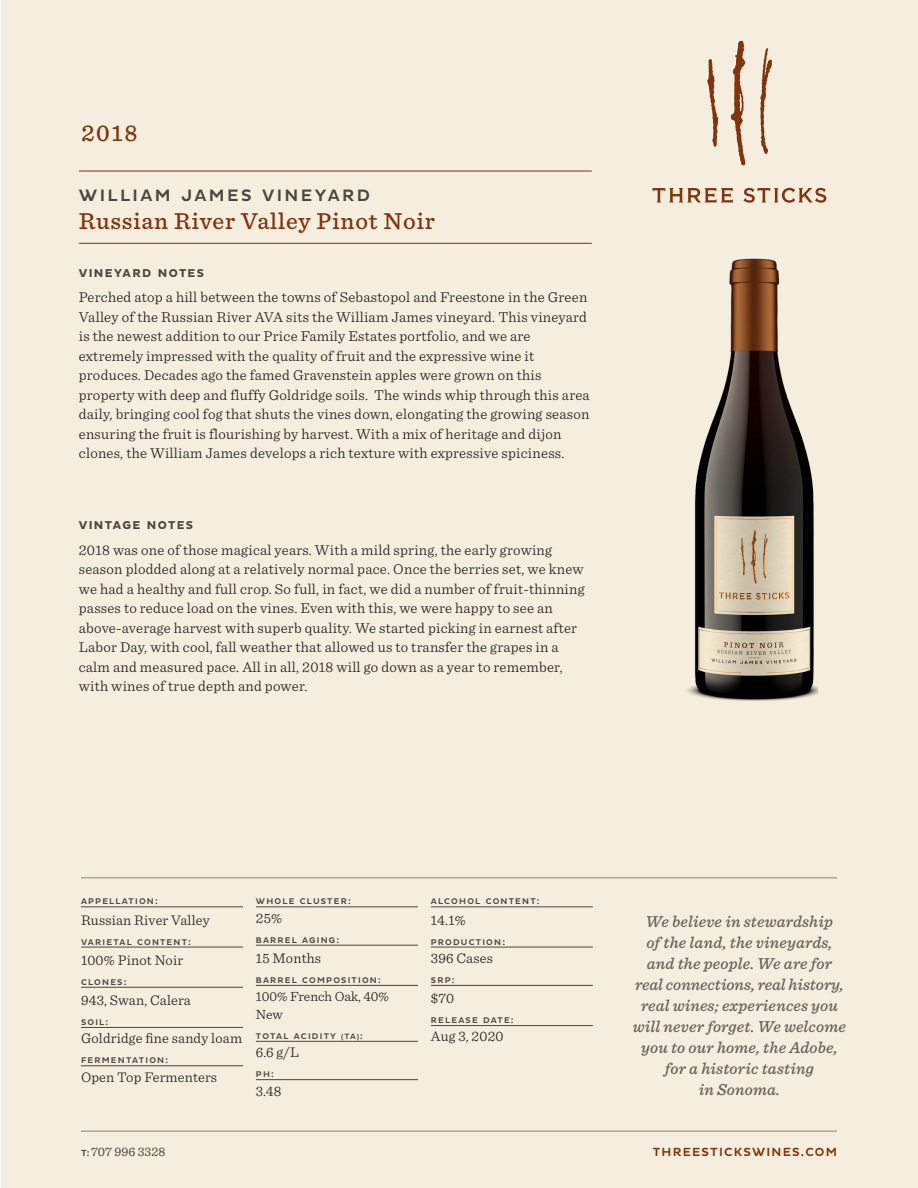
<style>
.page{position:relative;width:918px;height:1188px;background:#fff}
.page>*{position:absolute;margin:0;border:0;box-sizing:border-box;transform-origin:0 0}
.t1{font:500 24px "Sentinel";letter-spacing:.035em;color:#7f350f}
.t2{font:500 16.8px "Pluto Sans";letter-spacing:.145em;color:#4d453f}
.Body_Text{font:italic 500 16.5px/21px "Sentinel";letter-spacing:.01em;color:#686059;text-align:center}
.t3{font:300 15px/19.5px "Sentinel";letter-spacing:.015em;color:#231f20}
.t4{font:300 14.7px "Sentinel";letter-spacing:.01em;color:#231f20}
.t5{font:300 13.95px/17.7px "Sentinel";color:#231f20}
.t6{font:13.2px "Sentinel";color:#4d453f}
.t7{font:500 12px "Pluto Sans";letter-spacing:.1em;color:#7f350f}
.t8{font:700 11.55px "Pluto Sans";letter-spacing:.115em;color:#4d453f}
.t9{font:500 8.4px "Pluto Sans";letter-spacing:.145em;color:#4d453f}
.s1{font-size:9px}
.s2{font-size:7.5px}
.s3{font-size:7.8px}
.s4{font-family:"Pluto Sans";font-weight:500;font-size:9px}
</style>
<div class="page">
<div style="left:1px;top:0;width:917px;height:1188px;background:#f5eddd"></div>
<img style="left:687px;top:258px;width:131px;height:443px">
<hr style="left:81px;top:878px;width:756px;height:1px;background:#8e857b">
<hr style="left:81px;top:1131px;width:756px;height:1px;background:#8e857b">
<svg style="left:653px;top:41px;width:173px;height:162px"></svg>
<hr style="left:81px;top:907px;width:162px;height:1px;background:#4d453f">
<hr style="left:81px;top:947px;width:162px;height:1px;background:#4d453f">
<hr style="left:81px;top:987px;width:162px;height:1px;background:#4d453f">
<hr style="left:81px;top:1027px;width:162px;height:1px;background:#4d453f">
<hr style="left:81px;top:1065px;width:162px;height:1px;background:#4d453f">
<hr style="left:256px;top:907px;width:162px;height:1px;background:#4d453f">
<hr style="left:256px;top:945px;width:162px;height:1px;background:#4d453f">
<hr style="left:256px;top:985px;width:162px;height:1px;background:#4d453f">
<hr style="left:256px;top:1041px;width:162px;height:1px;background:#4d453f">
<hr style="left:256px;top:1079px;width:162px;height:1px;background:#4d453f">
<hr style="left:431px;top:907px;width:162px;height:1px;background:#4d453f">
<hr style="left:431px;top:947px;width:162px;height:1px;background:#4d453f">
<hr style="left:431px;top:985px;width:162px;height:1px;background:#4d453f">
<hr style="left:431px;top:1025px;width:162px;height:1px;background:#4d453f">
<hr style="left:79px;top:171px;width:513px;height:1px;background:#7f350f">
<hr style="left:79px;top:243px;width:513px;height:1px;background:#7f350f">
<p class="t1" style="left:81px;top:115px;width:58px">2018</p>
<p class="t2" style="left:79px;top:185px;width:293px">WILLIAM JAMES VINEYARD</p>
<p class="t1" style="left:79px;top:203px;width:358px">Russian River Valley Pinot Noir</p>
<p class="t8" style="left:79px;top:266px;width:127px">VINEYARD NOTES</p>
<p class="t3" style="left:79px;top:286px;width:512px">Perched atop a hill between the towns of Sebastopol and Freestone in the Green Valley of the Russian River AVA sits the William James vineyard. This vineyard is the newest addition to our Price Family Estates portfolio, and we are extremely impressed with the quality of fruit and the expressive wine it produces. Decades ago the famed Gravenstein apples were grown on this property with deep and fluffy Goldridge soils. The winds whip through this area daily, bringing cool fog that shuts the vines down, elongating the growing season ensuring the fruit is flourishing by harvest. With a mix of heritage and dijon clones, the William James develops a rich texture with expressive spiciness.</p>
<p class="t8" style="left:79px;top:519px;width:116px">VINTAGE NOTES</p>
<p class="t3" style="left:79px;top:539px;width:507px">2018 was one of those magical years. With a mild spring, the early growing season plodded along at a relatively normal pace. Once the berries set, we knew we had a healthy and full crop. So full, in fact, we did a number of fruit-thinning passes to reduce load on the vines. Even with this, we were happy to see an above-average harvest with superb quality. We started picking in earnest after Labor Day, with cool, fall weather that allowed us to transfer the grapes in a calm and measured pace. All in all, 2018 will go down as a year to remember, with wines of true depth and power.</p>
<p class="t9" style="left:81px;top:897px;width:78px">APPELLATION<span class="s1">:</span></p>
<p class="t4" style="left:81px;top:909px;width:130px">Russian River Valley</p>
<p class="t9" style="left:81px;top:937px;width:112px">VARIETAL CONTENT<span class="s1">:</span></p>
<p class="t4" style="left:81px;top:949px;width:104px">100% Pinot Noir</p>
<p class="t9" style="left:81px;top:977px;width:47px">CLONES<span class="s1">:</span></p>
<p class="t4" style="left:81px;top:989px;width:111px">943, Swan, Calera</p>
<p class="t9" style="left:81px;top:1017px;width:29px">SOIL<span class="s1">:</span></p>
<p class="t4" style="left:81px;top:1028px;width:163px">Goldridge fine sandy loam</p>
<p class="t9" style="left:81px;top:1056px;width:89px">FERMENTATION<span class="s1">:</span></p>
<p class="t4" style="left:81px;top:1066px;width:138px">Open Top Fermenters</p>
<p class="t9" style="left:256px;top:897px;width:96px">WHOLE CLUSTER<span class="s1">:</span></p>
<p class="t4" style="left:256px;top:907px;width:28px">25%</p>
<p class="t9" style="left:256px;top:935px;width:85px">BARREL AGING<span class="s1">:</span></p>
<p class="t4" style="left:256px;top:947px;width:67px">15 Months</p>
<p class="t9" style="left:256px;top:975px;width:126px">BARREL COMPOSITION<span class="s1">:</span></p>
<p class="t5" style="left:256px;top:987px;width:135px">100% French Oak, 40%<br>New</p>
<p class="t9" style="left:256px;top:1031px;width:108px">TOTAL ACIDITY <span class="s2">(</span><span class="s3">TA</span><span class="s2">)</span><span class="s1">:</span></p>
<p class="t4" style="left:256px;top:1041px;width:44px">6.6 g/L</p>
<p class="t9" style="left:256px;top:1070px;width:19px">PH<span class="s1">:</span></p>
<p class="t4" style="left:256px;top:1080px;width:27px">3.48</p>
<p class="t6" style="left:81px;top:1142px;width:86px"><span class="s4">T:</span> 707 996 3328</p>
<p class="t9" style="left:431px;top:897px;width:110px">ALCOHOL CONTENT<span class="s1">:</span></p>
<p class="t4" style="left:431px;top:909px;width:36px">14.1%</p>
<p class="t9" style="left:431px;top:937px;width:76px">PRODUCTION<span class="s1">:</span></p>
<p class="t4" style="left:431px;top:947px;width:63px">396 Cases</p>
<p class="t9" style="left:431px;top:975px;width:25px">SRP<span class="s1">:</span></p>
<p class="t4" style="left:431px;top:987px;width:25px">$70</p>
<p class="t9" style="left:431px;top:1015px;width:84px">RELEASE DATE<span class="s1">:</span></p>
<p class="t4" style="left:431px;top:1026px;width:74px">Aug 3, 2020</p>
<p class="Body_Text" style="left:633px;top:910px;width:215px">We believe in stewardship<br>of the land, the vineyards, and the people. We are for real connections, real history, real wines; experiences you will never forget. We welcome you to our home, the Adobe, for a historic tasting<br>in Sonoma.</p>
<p class="t7" style="left:653px;top:1145px;width:186px">THREESTICKSWINES.COM</p>
</div>
